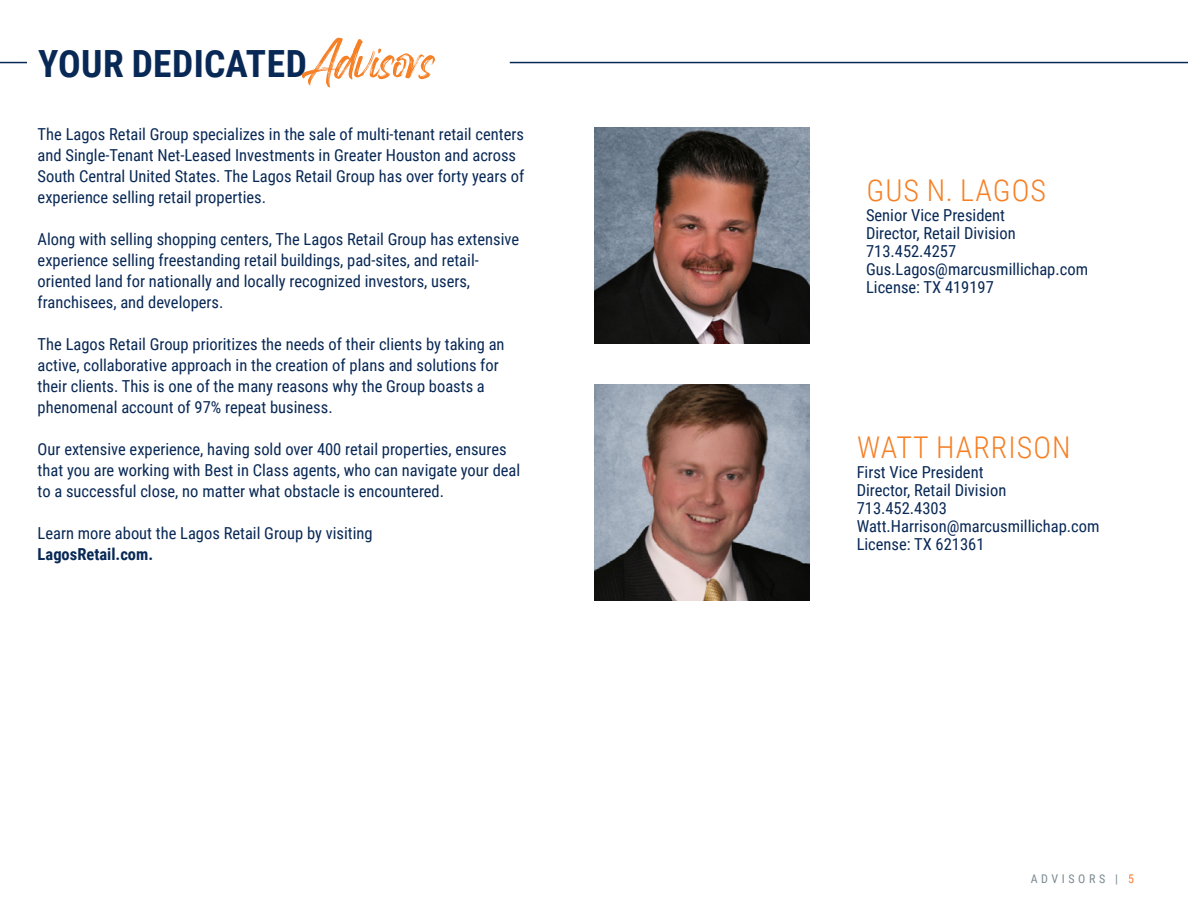
<style>
.page{position:relative;width:1188px;height:918px;background:#fff}
.page>*{position:absolute;margin:0;border:0;box-sizing:border-box;transform-origin:0 0}
.t1{font:700 37.5px "Roboto Condensed";letter-spacing:.01em;color:#082855}
.t2{font:300 30px "Roboto Condensed";letter-spacing:.035em;color:#f58026}
.t3{font:16.5px/21px "Roboto Condensed";color:#082855}
.t4{font:700 16.5px "Roboto Condensed";color:#082855}
.t5{font:12px "Roboto Condensed";letter-spacing:.3em;color:#7a8a91}
.s1{color:#f57f35}
</style>
<div class="page">
<hr style="left:510px;top:62px;width:678px;height:1px;background:#082855">
<svg style="left:0;top:62px;width:27px;height:1px"></svg>
<svg style="left:302px;top:38px;width:133px;height:50px"></svg>
<img style="left:594px;top:128px;width:216px;height:216px">
<img style="left:594px;top:384px;width:216px;height:216px">
<h1 class="t1" style="left:38px;top:37px;width:270px">YOUR DEDICATED</h1>
<p class="t3" style="left:38px;top:123px;width:488px">The Lagos Retail Group specializes in the sale of multi-tenant retail centers and Single-Tenant Net-Leased Investments in Greater Houston and across South Central United States. The Lagos Retail Group has over forty years of experience selling retail properties.</p>
<p class="t3" style="left:38px;top:228px;width:483px">Along with selling shopping centers, The Lagos Retail Group has extensive experience selling freestanding retail buildings, pad-sites, and retail&shy;oriented land for nationally and locally recognized investors, users, franchisees, and developers.</p>
<p class="t3" style="left:38px;top:333px;width:468px">The Lagos Retail Group prioritizes the needs of their clients by taking an active, collaborative approach in the creation of plans and solutions for their clients. This is one of the many reasons why the Group boasts a phenomenal account of 97% repeat business.</p>
<p class="t3" style="left:38px;top:438px;width:484px">Our extensive experience, having sold over 400 retail properties, ensures that you are working with Best in Class agents, who can navigate your deal to a successful close, no matter what obstacle is encountered.</p>
<p class="t3" style="left:38px;top:522px;width:337px">Learn more about the Lagos Retail Group by visiting</p>
<p class="t4" style="left:38px;top:543px;width:117px">LagosRetail.com.</p>
<h2 class="t2" style="left:867px;top:169px;width:181px">GUS N. LAGOS</h2>
<p class="t3" style="left:866px;top:206px;width:224px;line-height:18px">Senior Vice President<br>Director, Retail Division<br>713.452.4257<br>Gus.Lagos@marcusmillichap.com<br>License: TX 419197</p>
<h2 class="t2" style="left:857px;top:426px;width:215px">WATT HARRISON</h2>
<p class="t3" style="left:857px;top:462px;width:244px;line-height:18px">First Vice President<br>Director, Retail Division<br>713.452.4303<br>Watt.Harrison@marcusmillichap.com<br>License: TX 621361</p>
<p class="t5" style="left:1031px;top:870px;width:105px">ADVISORS | <span class="s1">5</span></p>
</div>
